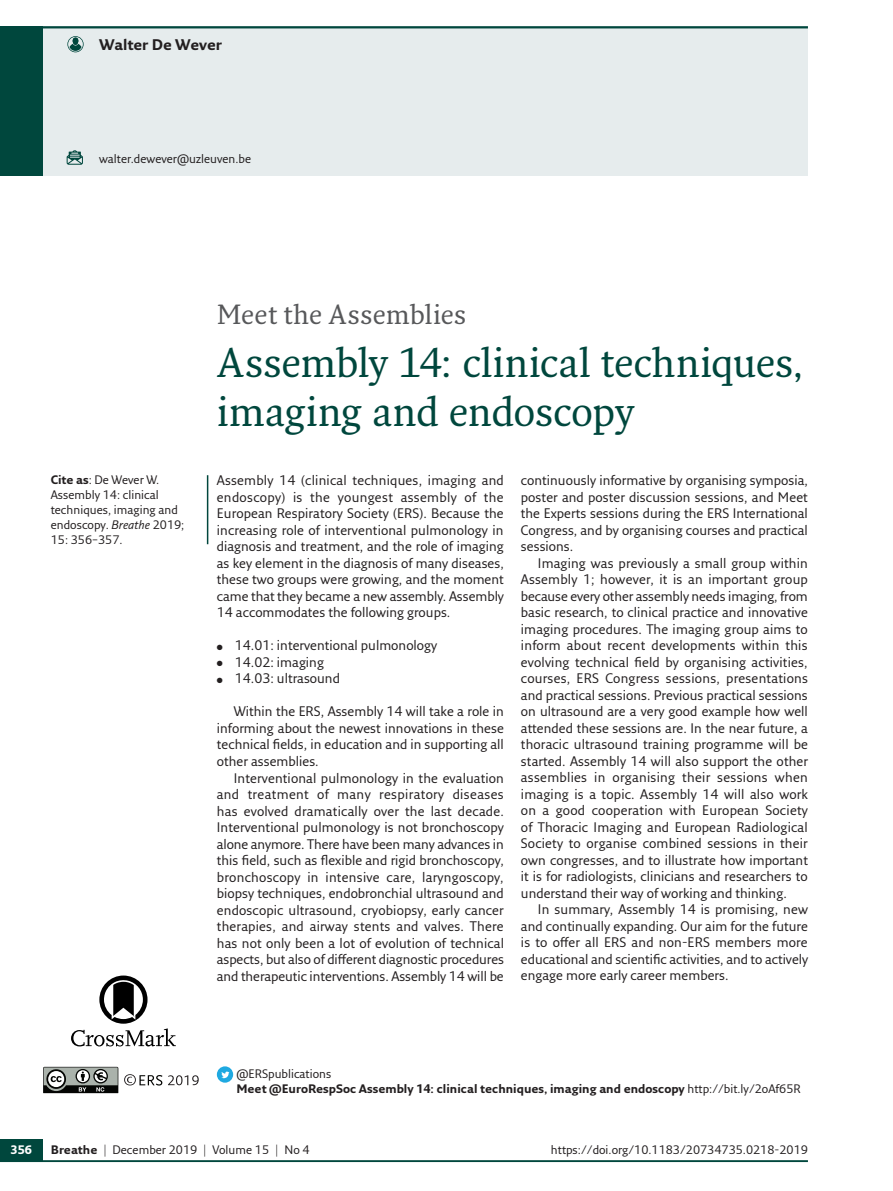
<style>
.page{position:relative;width:893px;height:1191px;background:#fff}
.page>*{position:absolute;margin:0;border:0;box-sizing:border-box;transform-origin:0 0}
.t1{font:40.5px/49.5px "Fresco Pro";letter-spacing:-.01em;color:#00473d}
.t2{font:27px "Fresco Pro";letter-spacing:.005em;color:#57585a}
.t3{font:700 15px "Fresco Sans Pro";color:#231f20}
.t4{font:13.5px/16.5px "Fresco Sans Pro";color:#231f20;text-align:justify}
.t5{font:12px/15px "Fresco Sans Pro";color:#231f20}
.t6{font:700 12px/15px "Fresco Sans Pro";color:#231f20}
.t7{font:700 12px "Fresco Sans Pro";color:#fff}
.s1{font-weight:700}
.s2{font-style:italic}
.s3{font-weight:400}
</style>
<div class="page">
<hr style="left:0;top:1160px;width:808px;height:2px;background:#00473d">
<div style="left:0;top:1138px;width:43px;height:23px;background:#00473d"></div>
<svg style="left:43px;top:1066px;width:75px;height:27px;background:#777a77"></svg>
<svg style="left:124px;top:1074px;width:38px;height:11px"></svg>
<svg style="left:168px;top:1075px;width:31px;height:10px"></svg>
<svg style="left:71px;top:975px;width:105px;height:71px"></svg>
<div style="left:0;top:26px;width:808px;height:149px;background:#e6eced"></div>
<div style="left:0;top:26px;width:43px;height:149px;background:#00473d"></div>
<svg style="left:67px;top:36px;width:17px;height:16px"></svg>
<hr style="left:0;top:26px;width:808px;height:2px;background:#00473d">
<hr style="left:207px;top:475px;width:1px;height:69px;background:#00473d">
<svg style="left:67px;top:150px;width:16px;height:15px"></svg>
<div style="left:217px;top:1066px;width:16px;height:16px;background:#1fa9e1;border-radius:50%"></div>
<svg style="left:221px;top:1071px;width:8px;height:7px"></svg>
<p class="t3" style="left:99px;top:35px;width:125px">Walter De Wever</p>
<p class="t5" style="left:99px;top:151px;width:154px">walter.dewever@uzleuven.be</p>
<p class="t5" style="left:51px;top:472px;width:135px"><span class="s1">Cite as</span>: De Wever W.<br>Assembly 14: clinical techniques, imaging and endoscopy. <span class="s2">Breathe</span> 2019;<br>15: 356–357.</p>
<h2 class="t2" style="left:217px;top:297px;width:251px">Meet the Assemblies</h2>
<h1 class="t1" style="left:217px;top:336px;width:589px">Assembly 14: clinical techniques, imaging and endoscopy</h1>
<p class="t4" style="left:217px;top:472px;width:289px">Assembly 14 (clinical techniques, imaging and endoscopy) is the youngest assembly of the European Respiratory Society (ERS). Because the increasing role of interventional pulmonology in diagnosis and treatment, and the role of imaging as key element in the diagnosis of many diseases, these two groups were growing, and the moment came that they became a new assembly. Assembly 14 accommodates the following groups.</p>
<p class="t4" style="left:217px;top:637px;width:222px">● 14.01: interventional pulmonology</p>
<p class="t4" style="left:217px;top:653px;width:109px">● 14.02: imaging</p>
<p class="t4" style="left:217px;top:670px;width:125px">● 14.03: ultrasound</p>
<p class="t4" style="left:217px;top:703px;width:289px;text-indent:17px">Within the ERS, Assembly 14 will take a role in informing about the newest innovations in these technical fields, in education and in supporting all other assemblies.</p>
<p class="t4" style="left:217px;top:769px;width:289px;text-indent:17px">Interventional pulmonology in the evaluation and treatment of many respiratory diseases has evolved dramatically over the last decade.<br>Interventional pulmonology is not bronchoscopy alone anymore. There have been many advances in this field, such as flexible and rigid bronchoscopy, bronchoscopy in intensive care, laryngoscopy, biopsy techniques, endobronchial ultrasound and endoscopic ultrasound, cryobiopsy, early cancer therapies, and airway stents and valves. There has not only been a lot of evolution of technical aspects, but also of different diagnostic procedures and therapeutic interventions. Assembly 14 will be</p>
<p class="t4" style="left:521px;top:472px;width:289px">continuously informative by organising symposia, poster and poster discussion sessions, and Meet the Experts sessions during the ERS International Congress, and by organising courses and practical sessions.</p>
<p class="t4" style="left:521px;top:554px;width:289px;text-indent:17px">Imaging was previously a small group within Assembly 1; however, it is an important group because every other assembly needs imaging, from basic research, to clinical practice and innovative imaging procedures. The imaging group aims to inform about recent developments within this evolving technical field by organising activities, courses, ERS Congress sessions, presentations and practical sessions. Previous practical sessions on ultrasound are a very good example how well attended these sessions are. In the near future, a thoracic ultrasound training programme will be started. Assembly 14 will also support the other assemblies in organising their sessions when imaging is a topic. Assembly 14 will also work on a good cooperation with European Society of Thoracic Imaging and European Radiological Society to organise combined sessions in their own congresses, and to illustrate how important it is for radiologists, clinicians and researchers to understand their way of working and thinking.</p>
<p class="t4" style="left:521px;top:901px;width:289px;text-indent:17px">In summary, Assembly 14 is promising, new and continually expanding. Our aim for the future is to offer all ERS and non-ERS members more educational and scientific activities, and to actively engage more early career members.</p>
<p class="t6" style="left:236px;top:1065px;width:566px"><span class="s3">@ERSpublications<br></span>Meet @EuroRespSoc Assembly 14: clinical techniques, imaging and endoscopy <span class="s3">http://bit.ly/2oAf65R</span></p>
<p class="t7" style="left:11px;top:1142px;width:23px">356</p>
<p class="t5" style="left:51px;top:1142px;width:260px"><span class="s1">Breathe</span> | December 2019 | Volume 15 | No 4</p>
<p class="t5" style="left:551px;top:1142px;width:258px">https://doi.org/10.1183/20734735.0218-2019</p>
</div>
